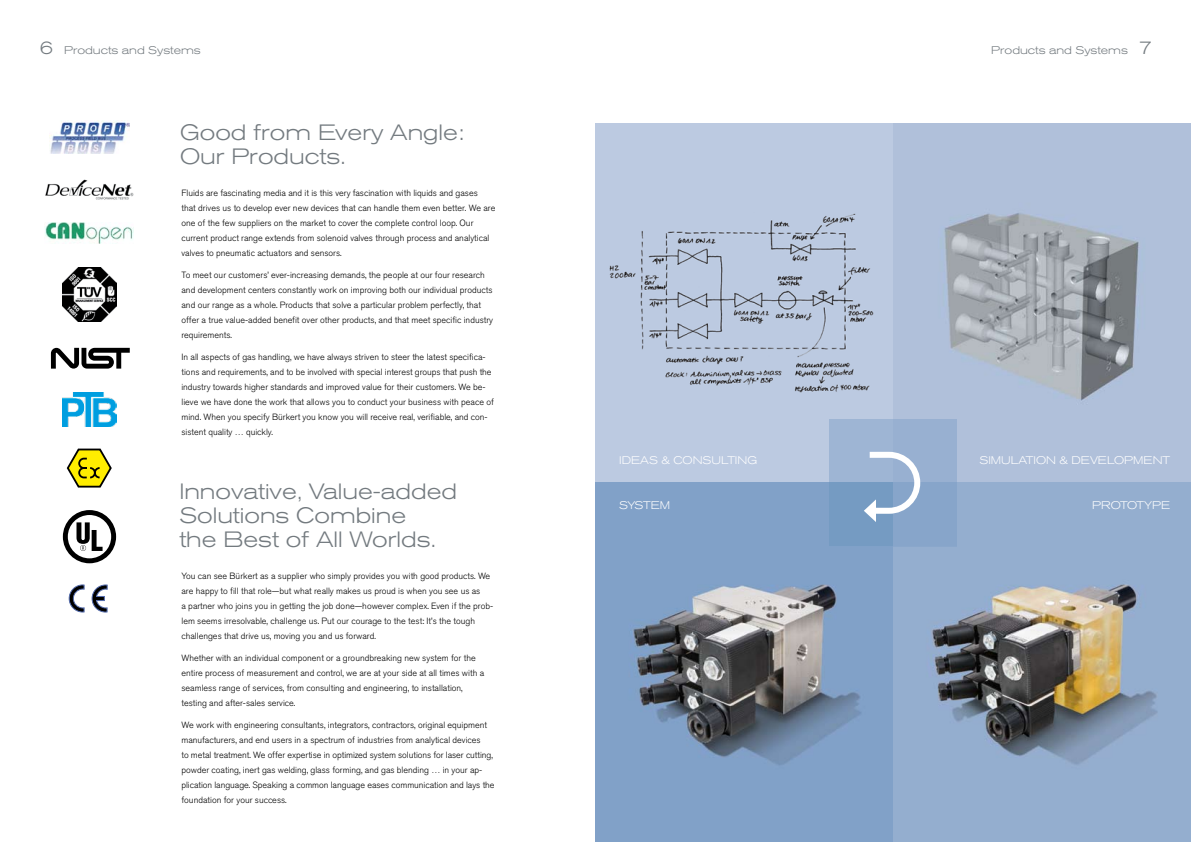
<style>
.page{position:relative;width:1191px;height:842px;background:#fff}
.page>*{position:absolute;margin:0;border:0;box-sizing:border-box;transform-origin:0 0}
.t1{font:300 expanded 22px/24px "Akzidenz Grotesk BQ";color:#737a7f}
.t2{font:300 expanded 18px "Akzidenz Grotesk BQ";color:#737a7f}
.t3{font:300 expanded 11px "Akzidenz Grotesk BQ";letter-spacing:.005em;color:#fff}
.t4{font:300 expanded 11px "Akzidenz Grotesk BQ";color:#737a7f}
.t5{font:300 9px/15px "Akzidenz Grotesk BQ";color:#000}
.s1{font-size:18px}
</style>
<div class="page">
<img style="left:595px;top:123px;width:298px;height:360px">
<img style="left:595px;top:483px;width:298px;height:359px">
<img style="left:893px;top:123px;width:298px;height:360px">
<svg style="left:893px;top:483px;width:298px;height:359px;background:#8ea0b6"></svg>
<div style="left:829px;top:419px;width:128px;height:127px;background:#98b0d1"></div>
<div style="left:829px;top:483px;width:64px;height:63px;background:#759bc2"></div>
<div style="left:893px;top:483px;width:64px;height:63px;background:#87a5ca"></div>
<svg style="left:863px;top:451px;width:60px;height:71px"></svg>
<img style="left:49px;top:120px;width:80px;height:34px">
<img style="left:45px;top:179px;width:89px;height:21px">
<img style="left:62px;top:268px;width:54px;height:54px">
<svg style="left:67px;top:449px;width:45px;height:39px"></svg>
<img style="left:45px;top:222px;width:88px;height:22px">
<svg style="left:51px;top:348px;width:79px;height:21px"></svg>
<svg style="left:63px;top:510px;width:53px;height:53px"></svg>
<svg style="left:92px;top:585px;width:15px;height:27px"></svg>
<svg style="left:69px;top:585px;width:15px;height:27px"></svg>
<img style="left:62px;top:393px;width:54px;height:34px">
<p class="t4" style="left:40px;top:43px;width:162px"><span class="s1">6</span> Products and Systems</p>
<h1 class="t1" style="left:180px;top:121px;width:286px">Good from Every Angle:<br>Our Products.</h1>
<p class="t5" style="left:181px;top:186px;width:315px">Fluids are fascinating media and it is this very fascination with liquids and gases<br>that drives us to develop ever new devices that can handle them even better. We are one of the few suppliers on the market to cover the complete control loop. Our current product range extends from solenoid valves through process and analytical valves to pneumatic actuators and sensors.</p>
<p class="t5" style="left:181px;top:268px;width:313px">To meet our customers’ ever-increasing demands, the people at our four research and development centers constantly work on improving both our individual products and our range as a whole. Products that solve a particular problem perfectly, that offer a true value-added benefit over other products, and that meet specific industry requirements.</p>
<p class="t5" style="left:181px;top:350px;width:314px">In all aspects of gas handling, we have always striven to steer the latest specifica&shy;tions and requirements, and to be involved with special interest groups that push the industry towards higher standards and improved value for their customers. We be&shy;lieve we have done the work that allows you to conduct your business with peace of mind. When you specify Bürkert you know you will receive real, verifiable, and con&shy;sistent quality … quickly.</p>
<h1 class="t1" style="left:179px;top:480px;width:279px">Innovative, Value-added<br>Solutions Combine<br>the Best of All Worlds.</h1>
<p class="t5" style="left:181px;top:568px;width:313px">You can see Bürkert as a supplier who simply provides you with good products. We are happy to fill that role—but what really makes us proud is when you see us as<br>a partner who joins you in getting the job done—however complex. Even if the prob&shy;lem seems irresolvable, challenge us. Put our courage to the test: It’s the tough challenges that drive us, moving you and us forward.</p>
<p class="t5" style="left:181px;top:650px;width:304px">Whether with an individual component or a groundbreaking new system for the entire process of measurement and control, we are at your side at all times with a seamless range of services, from consulting and engineering, to installation, testing and after-sales service.</p>
<p class="t5" style="left:181px;top:717px;width:314px">We work with engineering consultants, integrators, contractors, original equipment manufacturers, and end users in a spectrum of industries from analytical devices<br>to metal treatment. We offer expertise in optimized system solutions for laser cutting, powder coating, inert gas welding, glass forming, and gas blending … in your ap&shy;plication language. Speaking a common language eases communication and lays the foundation for your success.</p>
<p class="t3" style="left:619px;top:454px;width:140px">IDEAS &amp; CONSULTING</p>
<p class="t3" style="left:619px;top:499px;width:53px">SYSTEM</p>
<p class="t4" style="left:991px;top:43px;width:138px">Products and Systems</p>
<h2 class="t2" style="left:1138px;top:37px;width:15px">7</h2>
<p class="t3" style="left:979px;top:454px;width:192px">SIMULATION &amp; DEVELOPMENT</p>
<p class="t3" style="left:1092px;top:499px;width:79px">PROTOTYPE</p>
</div>
